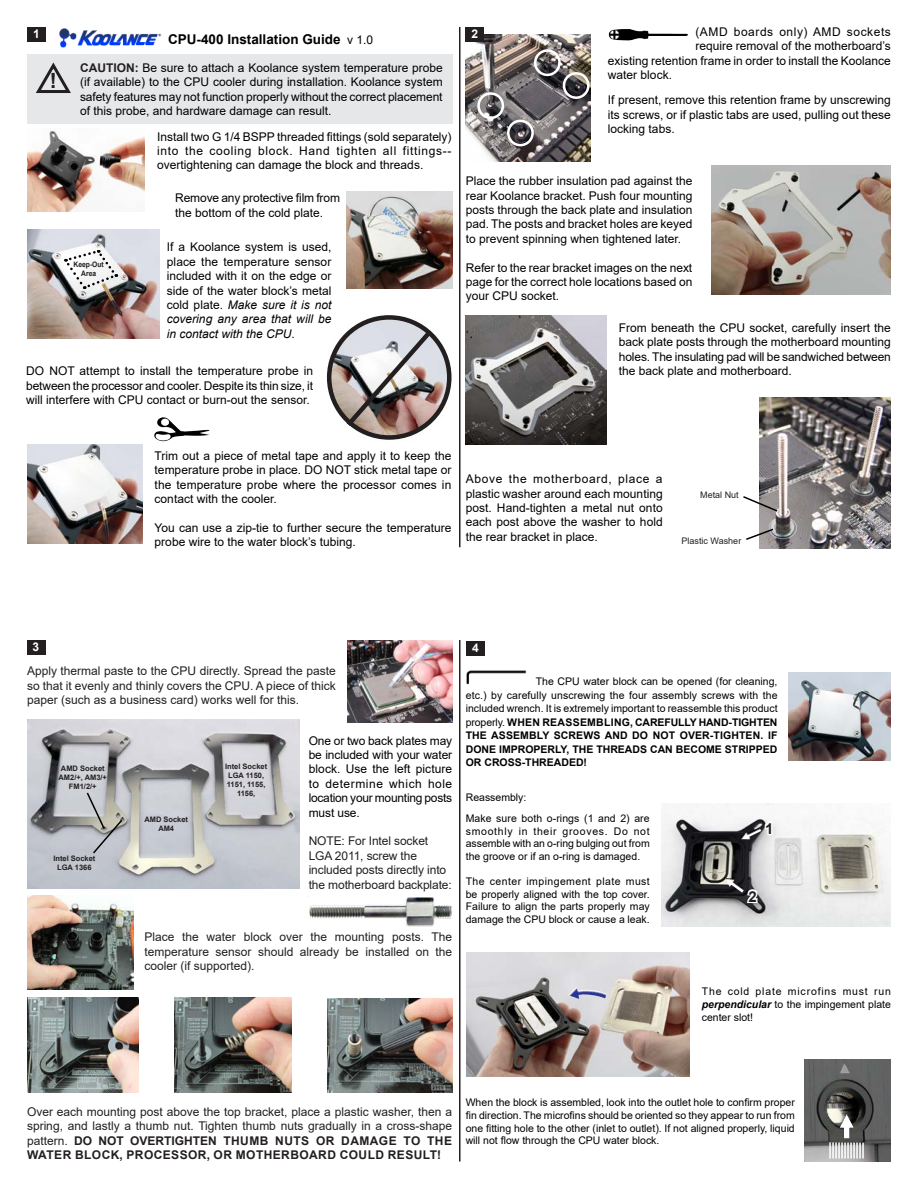
<style>
.page{position:relative;width:918px;height:1188px;background:#fff}
.page>*{position:absolute;margin:0;border:0;box-sizing:border-box;transform-origin:0 0}
.t1{font:700 21px "Arial";color:#231f20}
.t2{font:700 15px "Arial";color:#231f20}
.t3{font:700 13.5px "Arial";color:#000}
.t4{font:12px/14.4px "Arial";color:#000;text-align:justify}
.t5{font:12px/14.4px "Arial";color:#231f20;text-align:justify}
.t6{font:12px "Arial";letter-spacing:.045em;color:#000}
.t7{font:700 12px "Arial";color:#fff}
.t8{font:10.5px/12.6px "Arial";color:#000;text-align:justify}
.t9{font:9px "Arial";color:#231f20}
.t10{font:700 7.5px/9px "Arial";color:#231f20;text-align:center}
.t11{font:700 7.5px/9px "Arial";color:#231f20;text-align:center;scale:.9 1}
.s1{font-weight:400;font-size:12px}
.s2{font-weight:700;color:#231f20}
.s3{font-style:italic}
.s4{font-weight:700}
.s5{font-weight:700;font-style:italic}
</style>
<div class="page">
<div style="left:27px;top:55px;width:425px;height:69px;background:#e6e7e9"></div>
<svg style="left:36px;top:62px;width:35px;height:31px"></svg>
<div style="left:27px;top:27px;width:18px;height:15px;background:#231f20"></div>
<hr style="left:459px;top:27px;width:1px;height:520px;background:#231f20">
<img style="left:329px;top:316px;width:118px;height:124px">
<div style="left:327px;top:315px;width:125px;height:125px;border:4px solid #231f20;border-radius:50%"></div>
<img style="left:342px;top:326px;width:94px;height:105px">
<img style="left:154px;top:417px;width:21px;height:24px">
<img style="left:27px;top:230px;width:132px;height:108px">
<svg style="left:63px;top:249px;width:54px;height:40px"></svg>
<img style="left:59px;top:28px;width:103px;height:19px">
<img style="left:609px;top:29px;width:79px;height:12px">
<img style="left:466px;top:35px;width:124px;height:127px">
<div style="left:507px;top:120px;width:27px;height:26px;border:3px solid #fff;border-radius:50%"></div>
<div style="left:563px;top:72px;width:27px;height:27px;border:3px solid #fff;border-radius:50%"></div>
<div style="left:534px;top:49px;width:27px;height:27px;border:3px solid #fff;border-radius:50%"></div>
<div style="left:477px;top:92px;width:27px;height:27px;border:3px solid #fff;border-radius:50%"></div>
<img style="left:760px;top:397px;width:131px;height:152px">
<svg style="left:743px;top:495px;width:36px;height:18px"></svg>
<svg style="left:746px;top:527px;width:29px;height:14px"></svg>
<div style="left:466px;top:27px;width:18px;height:15px;background:#231f20"></div>
<img style="left:27px;top:131px;width:117px;height:80px">
<img style="left:346px;top:191px;width:106px;height:97px">
<img style="left:27px;top:444px;width:115px;height:99px">
<img style="left:711px;top:165px;width:180px;height:130px">
<img style="left:466px;top:315px;width:140px;height:130px">
<img style="left:804px;top:1060px;width:87px;height:102px">
<img style="left:466px;top:953px;width:224px;height:123px">
<img style="left:661px;top:803px;width:230px;height:124px">
<img style="left:28px;top:719px;width:272px;height:170px">
<img style="left:568px;top:987px;width:38px;height:12px">
<div style="left:466px;top:641px;width:19px;height:14px;background:#231f20"></div>
<img style="left:466px;top:670px;width:61px;height:14px">
<svg style="left:829px;top:1143px;width:35px;height:16px"></svg>
<img style="left:840px;top:1114px;width:14px;height:24px">
<img style="left:740px;top:827px;width:21px;height:12px">
<svg style="left:763px;top:819px;width:11px;height:18px"></svg>
<img style="left:348px;top:640px;width:104px;height:82px">
<hr style="left:459px;top:640px;width:1px;height:522px;background:#231f20">
<div style="left:27px;top:640px;width:18px;height:15px;background:#231f20"></div>
<svg style="left:85px;top:791px;width:39px;height:64px;background:#b3b4b5"></svg>
<img style="left:308px;top:895px;width:144px;height:32px">
<img style="left:28px;top:895px;width:105px;height:95px">
<img style="left:27px;top:997px;width:112px;height:96px">
<img style="left:174px;top:997px;width:118px;height:96px">
<img style="left:328px;top:998px;width:124px;height:95px">
<img style="left:789px;top:672px;width:102px;height:88px">
<img style="left:725px;top:878px;width:19px;height:15px">
<svg style="left:745px;top:887px;width:15px;height:18px"></svg>
<p class="t7" style="left:33px;top:25px;width:8px">1</p>
<h1 class="t1" style="left:50px;top:66px;width:8px">!</h1>
<p class="t3" style="left:168px;top:30px;width:207px">CPU-400 Installation Guide <span class="s1">v 1.0</span></p>
<p class="t4" style="left:80px;top:60px;width:364px"><span class="s2">CAUTION:</span> Be sure to attach a Koolance system temperature probe (if available) to the CPU cooler during installation. Koolance system safety features may not function properly without the correct placement of this probe, and hardware damage can result.</p>
<p class="t4" style="left:157px;top:129px;width:296px">Install two G 1/4 BSPP threaded fittings (sold separately) into the cooling block. Hand tighten all fittings-- overtightening can damage the block and threads.</p>
<p class="t11" style="left:74px;top:260px;width:35px">Keep-Out<br>Area</p>
<p class="t4" style="left:175px;top:191px;width:166px">Remove any protective film from the bottom of the cold plate.</p>
<p class="t4" style="left:167px;top:240px;width:166px">If a Koolance system is used, place the temperature sensor included with it on the edge or side of the water block’s metal cold plate. <span class="s3">Make sure it is not covering any area that will be in contact with the CPU</span>.</p>
<p class="t4" style="left:26px;top:364px;width:288px">DO NOT attempt to install the temperature probe in between the processor and cooler. Despite its thin size, it will interfere with CPU contact or burn-out the sensor.</p>
<p class="t7" style="left:471px;top:25px;width:8px">2</p>
<p class="t6" style="left:695px;top:23px;width:197px">(AMD boards only) AMD sockets</p>
<p class="t4" style="left:695px;top:39px;width:197px">require removal of the motherboard’s</p>
<p class="t4" style="left:608px;top:53px;width:285px">existing retention frame in order to install the Koolance</p>
<p class="t4" style="left:608px;top:67px;width:66px">water block.</p>
<p class="t4" style="left:608px;top:93px;width:285px">If present, remove this retention frame by unscrewing its screws, or if plastic tabs are used, pulling out these locking tabs.</p>
<p class="t4" style="left:466px;top:174px;width:228px">Place the rubber insulation pad against the rear Koolance bracket. Push four mounting posts through the back plate and insulation pad. The posts and bracket holes are keyed to prevent spinning when tightened later.</p>
<p class="t4" style="left:466px;top:260px;width:228px">Refer to the rear bracket images on the next page for the correct hole locations based on your CPU socket.</p>
<p class="t4" style="left:619px;top:320px;width:274px">From beneath the CPU socket, carefully insert the back plate posts through the motherboard mounting holes. The insulating pad will be sandwiched between the back plate and motherboard.</p>
<p class="t4" style="left:155px;top:449px;width:298px">Trim out a piece of metal tape and apply it to keep the temperature probe in place. DO NOT stick metal tape or the temperature probe where the processor comes in contact with the cooler.</p>
<p class="t4" style="left:155px;top:521px;width:298px">You can use a zip-tie to further secure the temperature probe wire to the water block’s tubing.</p>
<p class="t4" style="left:466px;top:472px;width:198px">Above the motherboard, place a plastic washer around each mounting post. Hand-tighten a metal nut onto each post above the washer to hold the rear bracket in place.</p>
<p class="t9" style="left:700px;top:488px;width:40px">Metal Nut</p>
<p class="t9" style="left:682px;top:535px;width:61px">Plastic Washer</p>
<p class="t7" style="left:33px;top:638px;width:8px">3</p>
<p class="t5" style="left:27px;top:664px;width:310px">Apply thermal paste to the CPU directly. Spread the paste so that it evenly and thinly covers the CPU. A piece of thick paper (such as a business card) works well for this.</p>
<p class="t10" style="left:59px;top:764px;width:50px">AMD Socket<br>AM2/+, AM3/+<br>FM1/2/+</p>
<p class="t10" style="left:53px;top:853px;width:44px">Intel Socket<br>LGA 1366</p>
<p class="t10" style="left:144px;top:815px;width:45px">AMD Socket<br>AM4</p>
<p class="t10" style="left:225px;top:762px;width:44px">Intel Socket<br>LGA 1150,<br>1151, 1155,<br>1156,</p>
<p class="t4" style="left:309px;top:733px;width:145px">One or two back plates may be included with your water block. Use the left picture to determine which hole location your mounting posts must use.</p>
<p class="t5" style="left:309px;top:834px;width:145px;text-align:left">NOTE: For Intel socket<br>LGA 2011, screw the included posts directly into the motherboard backplate:</p>
<p class="t5" style="left:144px;top:930px;width:309px">Place the water block over the mounting posts. The temperature sensor should already be installed on the cooler (if supported).</p>
<p class="t7" style="left:472px;top:639px;width:8px">4</p>
<p class="t8" style="left:466px;top:675px;width:313px;line-height:13.5px;text-indent:70px">The CPU water block can be opened (for cleaning, etc.) by carefully unscrewing the four assembly screws with the included wrench. It is extremely important to reassemble this product properly. <span class="s4">WHEN REASSEMBLING, CAREFULLY HAND-TIGHTEN THE ASSEMBLY SCREWS AND DO NOT OVER-TIGHTEN. IF DONE IMPROPERLY, THE THREADS CAN BECOME STRIPPED OR CROSS-THREADED!</span></p>
<p class="t8" style="left:466px;top:787px;width:185px;line-height:21px">Reassembly:<br>Make sure both o-rings (1 and 2) are</p>
<p class="t8" style="left:466px;top:825px;width:186px">smoothly in their grooves. Do not assemble with an o-ring bulging out from the groove or if an o-ring is damaged.</p>
<p class="t8" style="left:466px;top:875px;width:186px">The center impingement plate must be properly aligned with the top cover.<br>Failure to align the parts properly may damage the CPU block or cause a leak.</p>
<p class="t2" style="left:765px;top:818px;width:10px">1</p>
<p class="t2" style="left:748px;top:886px;width:10px">2</p>
<p class="t8" style="left:702px;top:985px;width:191px">The cold plate microfins must run <span class="s5">perpendicular</span> to the impingement plate center slot!</p>
<p class="t5" style="left:27px;top:1104px;width:427px">Over each mounting post above the top bracket, place a plastic washer, then a spring, and lastly a thumb nut. Tighten thumb nuts gradually in a cross-shape pattern. <span class="s4">DO NOT OVERTIGHTEN THUMB NUTS OR DAMAGE TO THE WATER BLOCK, PROCESSOR, OR MOTHERBOARD COULD RESULT!</span></p>
<p class="t8" style="left:466px;top:1096px;width:331px">When the block is assembled, look into the outlet hole to confirm proper fin direction. The microfins should be oriented so they appear to run from one fitting hole to the other (inlet to outlet). If not aligned properly, liquid will not flow through the CPU water block.</p>
</div>
